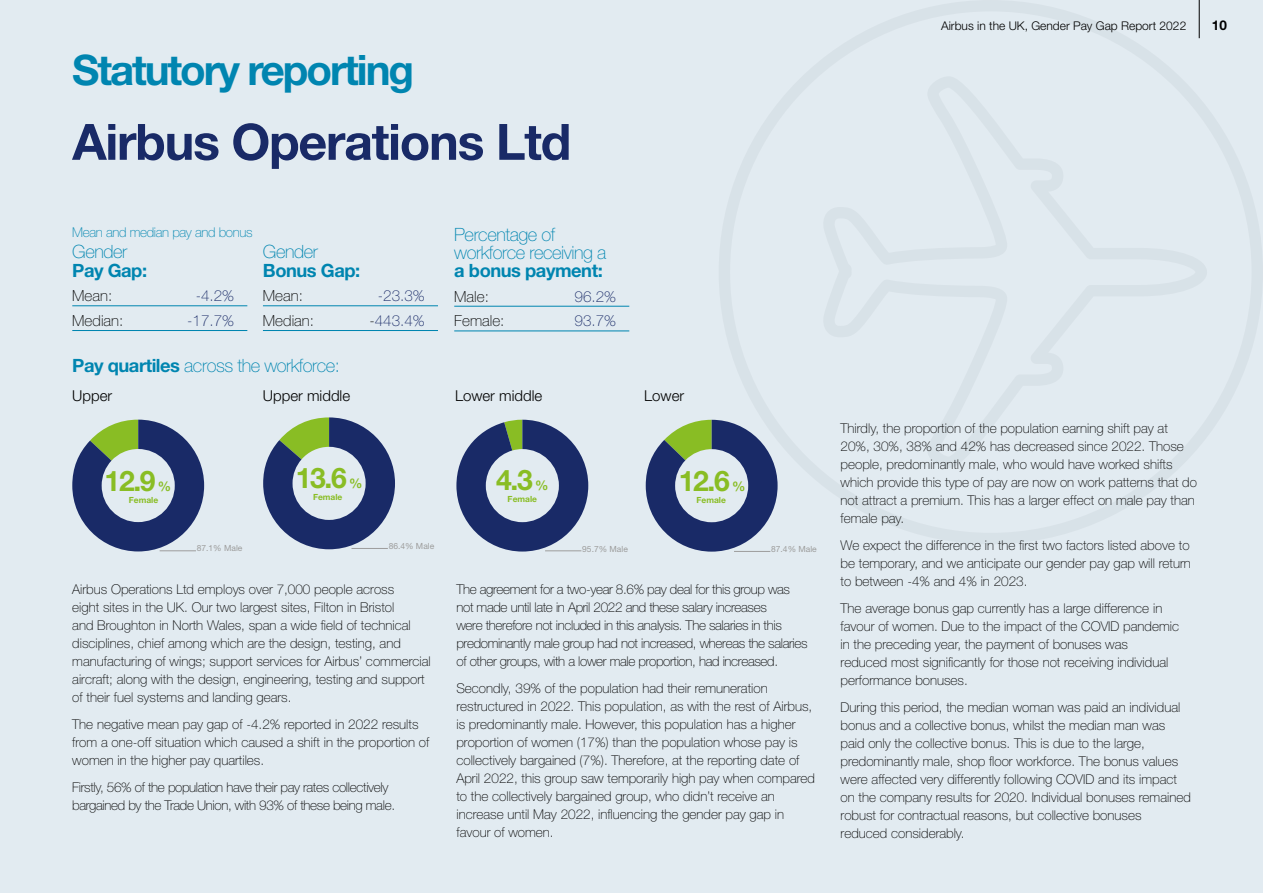
<style>
.page{position:relative;width:1263px;height:893px;background:#e2ebf1}
.page>*{position:absolute;margin:0;border:0;box-sizing:border-box;transform-origin:0 0}
.t1{font:700 50.1px "Helvetica Neue LT Std";letter-spacing:-.025em;color:#192a67}
.t2{font:700 42px "Helvetica Neue LT Std";letter-spacing:-.05em;color:#0085b0}
.t3{font:700 28.35px "Helvetica Neue LT Std";color:#89bd24}
.t4{font:100 18.3px/18.3px "Helvetica Neue LT Std";letter-spacing:-.025em;color:#0085b0}
.t5{font:700 18.3px "Helvetica Neue LT Std";letter-spacing:-.025em;color:#0085b0}
.t6{font:100 15.3px "Helvetica Neue LT Std";color:#000}
.t7{font:100 15.3px "Helvetica Neue LT Std";color:#192a67}
.t8{font:300 15px "Helvetica Neue LT Std";color:#000}
.t9{font:100 13.5px/18px "Helvetica Neue LT Std";color:#000}
.t10{font:100 13.5px/18px "Helvetica Neue LT Std";letter-spacing:-.025em;color:#000}
.t11{font:100 13.5px "Helvetica Neue LT Std";letter-spacing:-.025em;color:#0085b0}
.t12{font:700 13.5px "Helvetica Neue LT Std";color:#000}
.t13{font:300 12px "Helvetica Neue LT Std";color:#000}
.t14{font:8.4px "Helvetica Neue LT Std";color:#9d9d9c}
.t15{font:700 8.4px "Helvetica Neue LT Std";color:#89bd24}
.s1{color:#000}
.s2{font-weight:700}
.s3{font-size:13.35px}
</style>
<div class="page">
<hr style="left:1199px;top:0;width:1px;height:38px;background:#000">
<hr style="left:72px;top:306px;width:175px;height:1px;background:#0085b0">
<hr style="left:72px;top:330px;width:175px;height:1px;background:#0085b0">
<hr style="left:454px;top:306px;width:175px;height:1px;background:#0085b0">
<hr style="left:454px;top:330px;width:175px;height:1px;background:#0085b0">
<hr style="left:263px;top:306px;width:175px;height:1px;background:#0085b0">
<hr style="left:263px;top:330px;width:175px;height:1px;background:#0085b0">
<svg style="left:72px;top:420px;width:132px;height:131px"></svg>
<svg style="left:263px;top:417px;width:132px;height:132px"></svg>
<svg style="left:456px;top:420px;width:132px;height:132px"></svg>
<svg style="left:646px;top:420px;width:131px;height:132px"></svg>
<h2 class="t2" style="left:72px;top:44px;width:343px">Statutory reporting</h2>
<h1 class="t1" style="left:72px;top:111px;width:500px">Airbus Operations Ltd</h1>
<p class="t11" style="left:72px;top:225px;width:182px">Mean and median pay and bonus</p>
<h3 class="t4" style="left:72px;top:243px;width:57px">Gender</h3>
<h3 class="t5" style="left:72px;top:259px;width:76px">Pay Gap:</h3>
<p class="t6" style="left:72px;top:287px;width:42px">Mean:</p>
<p class="t7" style="left:196px;top:287px;width:40px">-4.2%</p>
<p class="t6" style="left:72px;top:311px;width:53px">Median:</p>
<p class="t7" style="left:187px;top:311px;width:48px">-17.7%</p>
<h3 class="t4" style="left:263px;top:243px;width:57px">Gender</h3>
<h3 class="t5" style="left:263px;top:259px;width:99px">Bonus Gap:</h3>
<p class="t6" style="left:263px;top:287px;width:42px">Mean:</p>
<p class="t7" style="left:378px;top:287px;width:48px">-23.3%</p>
<p class="t6" style="left:263px;top:311px;width:53px">Median:</p>
<p class="t7" style="left:369px;top:311px;width:57px"><span class="s1">-</span>443.4%</p>
<h3 class="t4" style="left:454px;top:225px;width:154px">Percentage of workforce receiving a</h3>
<h3 class="t5" style="left:454px;top:259px;width:150px">a bonus payment:</h3>
<p class="t6" style="left:454px;top:287px;width:36px">Male:</p>
<p class="t7" style="left:574px;top:287px;width:43px">96.2%</p>
<p class="t6" style="left:454px;top:312px;width:52px">Female:</p>
<p class="t7" style="left:574px;top:312px;width:43px">93.7%</p>
<h3 class="t4" style="left:72px;top:357px;width:269px"><span class="s2">Pay quartiles</span> across the workforce:</h3>
<p class="t8" style="left:72px;top:386px;width:42px">Upper</p>
<p class="t8" style="left:263px;top:386px;width:89px">Upper middle</p>
<p class="t8" style="left:455px;top:386px;width:89px">Lower middle</p>
<p class="t8" style="left:644px;top:386px;width:42px">Lower</p>
<h3 class="t3" style="left:105px;top:463px;width:68px">12.9 <span class="s3">%</span></h3>
<p class="t15" style="left:129px;top:494px;width:31px">Female</p>
<p class="t14" style="left:197px;top:543px;width:47px">87.1% Male</p>
<h3 class="t3" style="left:296px;top:461px;width:68px">13.6 <span class="s3">%</span></h3>
<p class="t15" style="left:313px;top:492px;width:31px">Female</p>
<h3 class="t3" style="left:496px;top:463px;width:54px">4.3 <span class="s3">%</span></h3>
<p class="t15" style="left:508px;top:494px;width:31px">Female</p>
<p class="t14" style="left:389px;top:541px;width:47px">86.4% Male</p>
<p class="t14" style="left:582px;top:543px;width:47px">95.7% Male</p>
<h3 class="t3" style="left:679px;top:463px;width:68px">12.6 <span class="s3">%</span></h3>
<p class="t15" style="left:697px;top:495px;width:31px">Female</p>
<p class="t14" style="left:771px;top:544px;width:47px">87.4% Male</p>
<p class="t9" style="left:72px;top:580px;width:360px">Airbus Operations Ltd employs over 7,000 people across<br>eight sites in the UK. Our two largest sites, Filton in Bristol<br>and Broughton in North Wales, span a wide field of technical disciplines, chief among which are the design, testing, and manufacturing of wings; support services for Airbus’ commercial aircraft; along with the design, engineering, testing and support of their fuel systems and landing gears.</p>
<p class="t9" style="left:72px;top:715px;width:358px">The negative mean pay gap of -4.2% reported in 2022 results from a one-off situation which caused a shift in the proportion of women in the higher pay quartiles.</p>
<p class="t10" style="left:72px;top:778px;width:324px">Firstly, 56% of the population have their pay rates collectively bargained by the Trade Union, with 93% of these being male.</p>
<p class="t10" style="left:456px;top:580px;width:353px">The agreement for a two-year 8.6% pay deal for this group was not made until late in April 2022 and these salary increases<br>were therefore not included in this analysis. The salaries in this predominantly male group had not increased, whereas the salaries of other groups, with a lower male proportion, had increased.</p>
<p class="t9" style="left:456px;top:679px;width:360px">Secondly, 39% of the population had their remuneration restructured in 2022. This population, as with the rest of Airbus, is predominantly male. However, this population has a higher proportion of women (17%) than the population whose pay is collectively bargained (7%). Therefore, at the reporting date of April 2022, this group saw temporarily high pay when compared to the collectively bargained group, who didn’t receive an increase until May 2022, influencing the gender pay gap in favour of women.</p>
<p class="t13" style="left:941px;top:18px;width:247px">Airbus in the UK, Gender Pay Gap Report 2022</p>
<p class="t12" style="left:1212px;top:17px;width:17px">10</p>
<p class="t9" style="left:840px;top:419px;width:358px">Thirdly, the proportion of the population earning shift pay at 20%, 30%, 38% and 42% has decreased since 2022. Those people, predominantly male, who would have worked shifts which provide this type of pay are now on work patterns that do not attract a premium. This has a larger effect on male pay than female pay.</p>
<p class="t9" style="left:840px;top:536px;width:352px;text-align:justify">We expect the difference in the first two factors listed above to be temporary, and we anticipate our gender pay gap will return to between -4% and 4% in 2023.</p>
<p class="t9" style="left:840px;top:599px;width:340px">The average bonus gap currently has a large difference in favour of women. Due to the impact of the COVID pandemic in the preceding year, the payment of bonuses was<br>reduced most significantly for those not receiving individual performance bonuses.</p>
<p class="t9" style="left:840px;top:698px;width:352px">During this period, the median woman was paid an individual bonus and a collective bonus, whilst the median man was paid only the collective bonus. This is due to the large, predominantly male, shop floor workforce. The bonus values were affected very differently following COVID and its impact on the company results for 2020. Individual bonuses remained robust for contractual reasons, but collective bonuses reduced considerably.</p>
</div>
